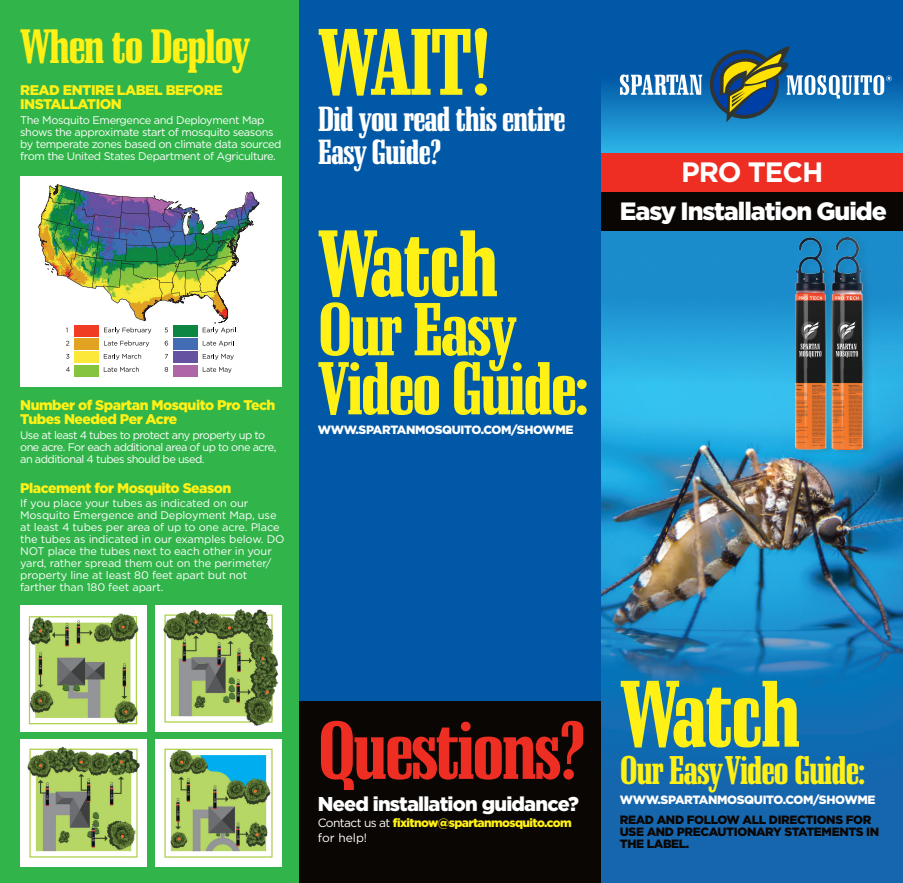
<style>
.page{position:relative;width:903px;height:883px;background:#fff}
.page>*{position:absolute;margin:0;border:0;box-sizing:border-box;transform-origin:0 0}
.t1{font:900 condensed 92px "Schadow BT";letter-spacing:-.03em;color:#fff116}
.t2{font:900 condensed 80px "Schadow BT";letter-spacing:-.04em;color:#ee2e22}
.t3{font:900 condensed 73px/59px "Schadow BT";letter-spacing:-.04em;color:#fff116}
.t4{font:900 condensed 47px "Schadow BT";letter-spacing:-.035em;color:#fff116}
.t5{font:900 condensed 39px "Schadow BT";letter-spacing:-.04em;color:#fff116}
.t6{font:900 condensed 34px/33px "Schadow BT";letter-spacing:-.035em;color:#fff}
.t7{font:700 28px "Gotham HTF";letter-spacing:-.04em;color:#fff}
.t8{font:900 25px "Gotham HTF";letter-spacing:-.04em;color:#fff}
.t9{font:900 20px "Gotham HTF";letter-spacing:-.04em;color:#fff}
.t10{font:900 14px/14px "Gotham HTF";letter-spacing:-.035em;color:#fff116}
.t11{font:900 12px/12px "Gotham HTF";letter-spacing:-.03em;color:#0a0604}
.t12{font:900 12px "Gotham HTF";letter-spacing:-.03em;color:#fff}
.t13{font:900 12px/15.6px "Gotham HTF";letter-spacing:-.05em;color:#fff116}
.t14{font:11px/12px "Gotham HTF";letter-spacing:-.01em;color:#fff}
.t15{font:11px/12px "Gotham HTF";letter-spacing:-.035em;color:#fff}
.s1{font-weight:400;color:#fff}
</style>
<div class="page">
<img style="left:601px;top:388px;width:301px;height:494px">
<svg style="left:601px;top:0;width:301px;height:153px;background:#0d73b9"></svg>
<svg style="left:601px;top:230px;width:301px;height:158px;background:#2199d3"></svg>
<div style="left:601px;top:192px;width:301px;height:38px;background:#0a0604"></div>
<div style="left:0;top:0;width:299px;height:882px;background:#31b44a"></div>
<div style="left:20px;top:176px;width:261px;height:211px;background:#fff"></div>
<div style="left:75px;top:325px;width:24px;height:11px;background:#ef3c22"></div>
<svg style="left:104px;top:340px;width:45px;height:6px"></svg>
<div style="left:75px;top:338px;width:24px;height:11px;background:#e2a323"></div>
<svg style="left:104px;top:353px;width:37px;height:6px"></svg>
<div style="left:75px;top:351px;width:24px;height:12px;background:#fbe838"></div>
<svg style="left:66px;top:367px;width:4px;height:4px"></svg>
<svg style="left:104px;top:367px;width:35px;height:4px"></svg>
<div style="left:74px;top:365px;width:25px;height:11px;background:#86c43f"></div>
<img style="left:38px;top:184px;width:221px;height:149px">
<div style="left:173px;top:325px;width:24px;height:11px;background:#0d8641"></div>
<svg style="left:165px;top:340px;width:3px;height:5px"></svg>
<svg style="left:203px;top:340px;width:31px;height:6px"></svg>
<div style="left:173px;top:338px;width:24px;height:11px;background:#426db5"></div>
<svg style="left:203px;top:354px;width:31px;height:5px"></svg>
<div style="left:173px;top:351px;width:24px;height:12px;background:#6553a2"></div>
<svg style="left:164px;top:367px;width:4px;height:4px"></svg>
<svg style="left:203px;top:367px;width:28px;height:5px"></svg>
<div style="left:173px;top:365px;width:24px;height:11px;background:#af66a9"></div>
<div style="left:794px;top:233px;width:78px;height:223px;background:#231f20;opacity:.15"></div>
<img style="left:795px;top:237px;width:67px;height:212px">
<svg style="left:619px;top:74px;width:82px;height:21px"></svg>
<svg style="left:709px;top:50px;width:69px;height:69px"></svg>
<svg style="left:713px;top:53px;width:61px;height:62px"></svg>
<svg style="left:719px;top:46px;width:172px;height:76px;background:#367699"></svg>
<img style="left:20px;top:605px;width:126px;height:126px">
<img style="left:155px;top:605px;width:126px;height:126px">
<img style="left:20px;top:739px;width:126px;height:126px">
<img style="left:155px;top:739px;width:126px;height:126px">
<div style="left:601px;top:153px;width:301px;height:39px;background:#ee2e22"></div>
<div style="left:299px;top:0;width:302px;height:882px;background:#0158a6"></div>
<div style="left:299px;top:701px;width:302px;height:181px;background:#0a0604"></div>
<p class="t4" style="left:20px;top:17px;width:231px">When to Deploy</p>
<p class="t10" style="left:20px;top:83px;width:204px">READ ENTIRE LABEL BEFORE<br>INSTALLATION</p>
<p class="t15" style="left:20px;top:114px;width:263px">The Mosquito Emergence and Deployment Map shows the approximate start of mosquito seasons by temperate zones based on climate data sourced from the United States Department of Agriculture.</p>
<p class="t10" style="left:20px;top:398px;width:256px">Number of Spartan Mosquito Pro Tech<br>Tubes Needed Per Acre</p>
<p class="t15" style="left:20px;top:429px;width:258px">Use at least 4 tubes to protect any property up to one acre. For each additional area of up to one acre, an additional 4 tubes should be used.</p>
<p class="t10" style="left:20px;top:480px;width:213px">Placement for Mosquito Season</p>
<p class="t14" style="left:20px;top:497px;width:266px">If you place your tubes as indicated on our Mosquito Emergence and Deployment Map, use at least 4 tubes per area of up to one acre. Place the tubes as indicated in our examples below. DO NOT place the tubes next to each other in your yard, rather spread them out on the perimeter/ property line at least 80 feet apart but not farther than 180 feet apart.</p>
<p class="t1" style="left:317px;top:6px;width:176px">WAIT!</p>
<p class="t6" style="left:317px;top:102px;width:249px">Did you read this entire<br>Easy Guide?</p>
<p class="t1" style="left:317px;top:207px;width:182px">Watch</p>
<p class="t3" style="left:317px;top:299px;width:273px">Our Easy<br>Video Guide:</p>
<p class="t12" style="left:317px;top:423px;width:257px">WWW.SPARTANMOSQUITO.COM/SHOWME</p>
<p class="t7" style="left:680px;top:156px;width:144px">PRO TECH</p>
<p class="t8" style="left:619px;top:196px;width:268px">Easy Installation Guide</p>
<p class="t2" style="left:317px;top:701px;width:270px">Questions?</p>
<p class="t9" style="left:317px;top:791px;width:262px">Need installation guidance?</p>
<p class="t13" style="left:317px;top:813px;width:255px"><span class="s1">Contact us at</span> fixitnow@spartanmosquito.com <span class="s1">for help!</span></p>
<p class="t1" style="left:619px;top:657px;width:182px">Watch</p>
<p class="t5" style="left:619px;top:745px;width:247px">Our Easy Video Guide:</p>
<p class="t12" style="left:619px;top:792px;width:257px">WWW.SPARTANMOSQUITO.COM/SHOWME</p>
<p class="t11" style="left:619px;top:812px;width:261px">READ AND FOLLOW ALL DIRECTIONS FOR<br>USE AND PRECAUTIONARY STATEMENTS IN<br>THE LABEL.</p>
</div>
